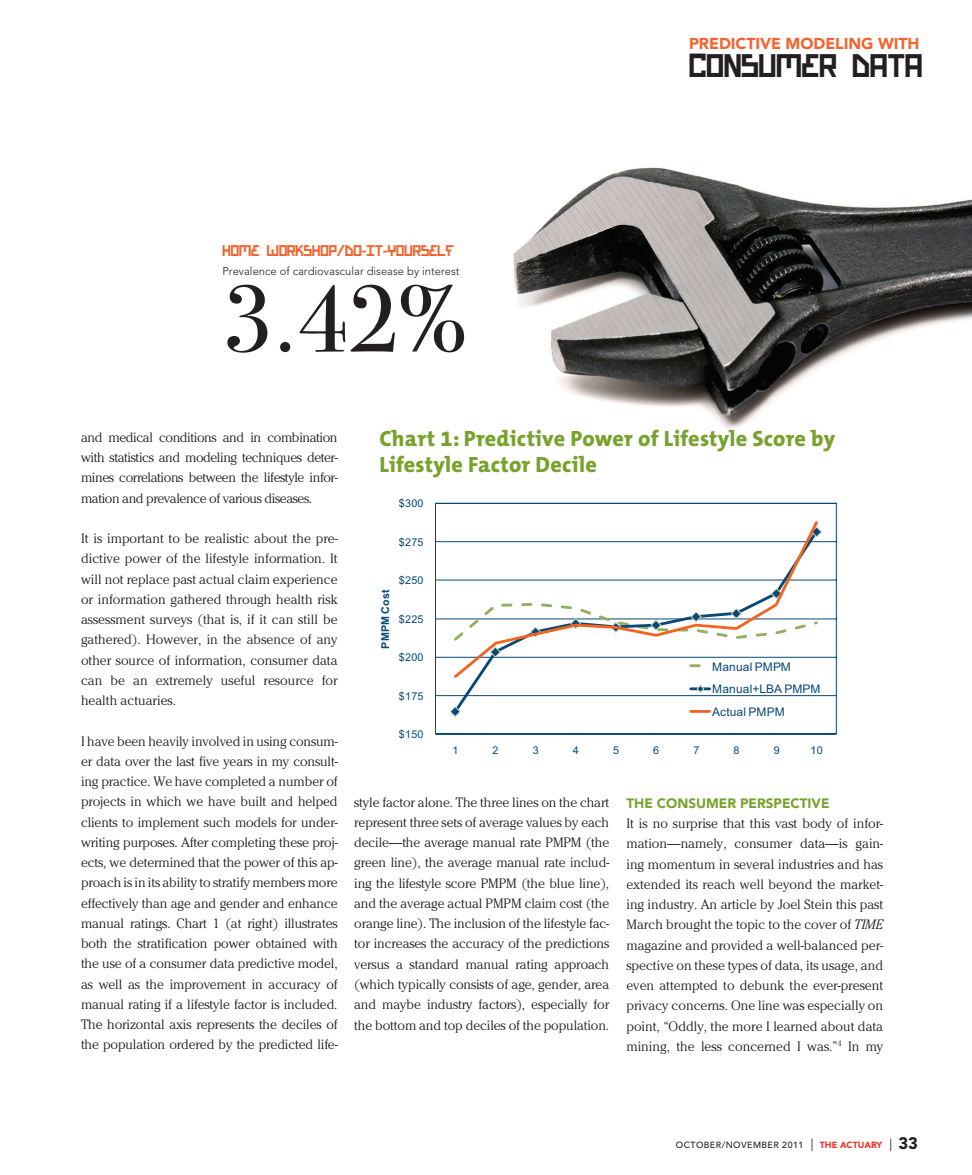
<style>
.page{position:relative;width:972px;height:1175px;background:#fff}
.page>*{position:absolute;margin:0;border:0;box-sizing:border-box;transform-origin:0 0}
.t1{font:94.8px "Bodoni Svty Two ITCTT Book";color:#231f20}
.t2{font:700 32.55px "Bionic Type";color:#231f20}
.t3{font:800 22.2px/26.1px "The Mix B8";letter-spacing:.01em;color:#78a22d}
.t4{font:900 15.75px "Avenir";color:#f2642f}
.t5{font:700 15.45px "Bionic Type";color:#f2642f}
.t6{font:300 13.5px/20.2px "Cheltenham Std";letter-spacing:-.01em;color:#231f20;text-align:justify}
.t7{font:900 13.5px "Avenir";color:#78a22d}
.t8{font:11.85px/22.6px "Arial";letter-spacing:.015em;color:#074876}
.t9{font:300 11.25px "Avenir";color:#231f20}
.t10{font:10.8px "Arial";letter-spacing:.02em;color:#074876}
.t11{font:700 10.8px "Arial";letter-spacing:.02em;color:#074876}
.t12{font:500 8.85px "Avenir";letter-spacing:.05em;color:#231f20}
.s1{font-style:italic}
.s2{font-weight:400;font-size:12.6px}
.s3{font-weight:900;color:#ef3122}
.s4{font-weight:900;font-size:16.65px}
</style>
<div class="page">
<img style="left:513px;top:167px;width:459px;height:262px">
<svg style="left:435px;top:503px;width:402px;height:231px"></svg>
<svg style="left:451px;top:680px;width:369px;height:35px"></svg>
<svg style="left:449px;top:706px;width:12px;height:11px"></svg>
<svg style="left:820px;top:526px;width:2px;height:11px"></svg>
<svg style="left:451px;top:519px;width:369px;height:161px"></svg>
<svg style="left:691px;top:664px;width:19px;height:3px"></svg>
<hr style="left:691px;top:687px;width:19px;height:3px;background:#074876">
<svg style="left:696px;top:684px;width:9px;height:9px"></svg>
<hr style="left:691px;top:710px;width:19px;height:3px;background:#f36421">
<p class="t4" style="left:689px;top:34px;width:232px">PREDICTIVE MODELING WITH</p>
<p class="t5" style="left:222px;top:243px;width:233px">HOME WORKSHOP/DO-IT-YOURSELF</p>
<p class="t9" style="left:222px;top:264px;width:239px">Prevalence of cardiovascular disease by interest</p>
<h1 class="t1" style="left:222px;top:242px;width:245px">3.42%</h1>
<h2 class="t2" style="left:689px;top:50px;width:235px">CONSUMER DATA</h2>
<p class="t6" style="left:81px;top:427px;width:258px">and medical conditions and in combination with statistics and modeling techniques deter&shy;mines correlations between the lifestyle infor&shy;mation and prevalence of various diseases.</p>
<p class="t6" style="left:81px;top:528px;width:258px">It is important to be realistic about the pre&shy;dictive power of the lifestyle information. It will not replace past actual claim experience or information gathered through health risk assessment surveys (that is, if it can still be gathered). However, in the absence of any other source of information, consumer data can be an extremely useful resource for health actuaries.</p>
<p class="t6" style="left:81px;top:730px;width:258px">I have been heavily involved in using consum&shy;er data over the last five years in my consult&shy;ing practice. We have completed a number of projects in which we have built and helped clients to implement such models for under&shy;writing purposes. After completing these proj&shy;ects, we determined that the power of this ap&shy;proach is in its ability to stratify members more effectively than age and gender and enhance manual ratings. Chart 1 (at right) illustrates both the stratification power obtained with the use of a consumer data predictive model, as well as the improvement in accuracy of manual rating if a lifestyle factor is included.<br>The horizontal axis represents the deciles of the population ordered by the predicted life-</p>
<h3 class="t3" style="left:379px;top:426px;width:457px">Chart 1: Predictive Power of Lifestyle Score by<br>Lifestyle Factor Decile</h3>
<p class="t10" style="left:399px;top:496px;width:26px">$300</p>
<p class="t10" style="left:399px;top:535px;width:26px">$275</p>
<p class="t11" style="left:378px;top:648px;width:60px;rotate:-90deg">PMPM Cost</p>
<p class="t10" style="left:399px;top:573px;width:26px">$250</p>
<p class="t10" style="left:399px;top:612px;width:26px">$225</p>
<p class="t10" style="left:399px;top:650px;width:26px">$200</p>
<p class="t10" style="left:399px;top:689px;width:26px">$175</p>
<p class="t10" style="left:399px;top:727px;width:26px">$150</p>
<p class="t8" style="left:712px;top:655px;width:110px">Manual PMPM<br>Manual+LBA PMPM<br>Actual PMPM</p>
<p class="t10" style="left:452px;top:743px;width:8px">1</p>
<p class="t10" style="left:493px;top:743px;width:8px">2</p>
<p class="t10" style="left:533px;top:743px;width:8px">3</p>
<p class="t10" style="left:573px;top:743px;width:8px">4</p>
<p class="t10" style="left:613px;top:743px;width:8px">5</p>
<p class="t10" style="left:653px;top:743px;width:8px">6</p>
<p class="t10" style="left:693px;top:743px;width:8px">7</p>
<p class="t10" style="left:734px;top:743px;width:8px">8</p>
<p class="t10" style="left:774px;top:743px;width:8px">9</p>
<p class="t10" style="left:811px;top:743px;width:14px">10</p>
<p class="t6" style="left:354px;top:791px;width:257px">style factor alone. The three lines on the chart represent three sets of average values by each decile—the average manual rate PMPM (the green line), the average manual rate includ&shy;ing the lifestyle score PMPM (the blue line), and the average actual PMPM claim cost (the orange line). The inclusion of the lifestyle fac&shy;tor increases the accuracy of the predictions versus a standard manual rating approach (which typically consists of age, gender, area and maybe industry factors), especially for the bottom and top deciles of the population.</p>
<p class="t7" style="left:626px;top:795px;width:205px">THE CONSUMER PERSPECTIVE</p>
<p class="t6" style="left:626px;top:813px;width:258px">It is no surprise that this vast body of infor&shy;mation—namely, consumer data—is gain&shy;ing momentum in several industries and has extended its reach well beyond the market&shy;ing industry. An article by Joel Stein this past March brought the topic to the cover of <span class="s1">TIME </span>magazine and provided a well-balanced per&shy;spective on these types of data, its usage, and even attempted to debunk the ever-present privacy concerns. One line was especially on point, “Oddly, the more I learned about data mining, the less concerned I was.”<sup>4</sup> In my</p>
<p class="t12" style="left:676px;top:1139px;width:244px">OCTOBER/NOVEMBER 2011 <span class="s2">|</span> <span class="s3">THE ACTUARY</span> <span class="s2">|</span> <span class="s4">33</span></p>
</div>
